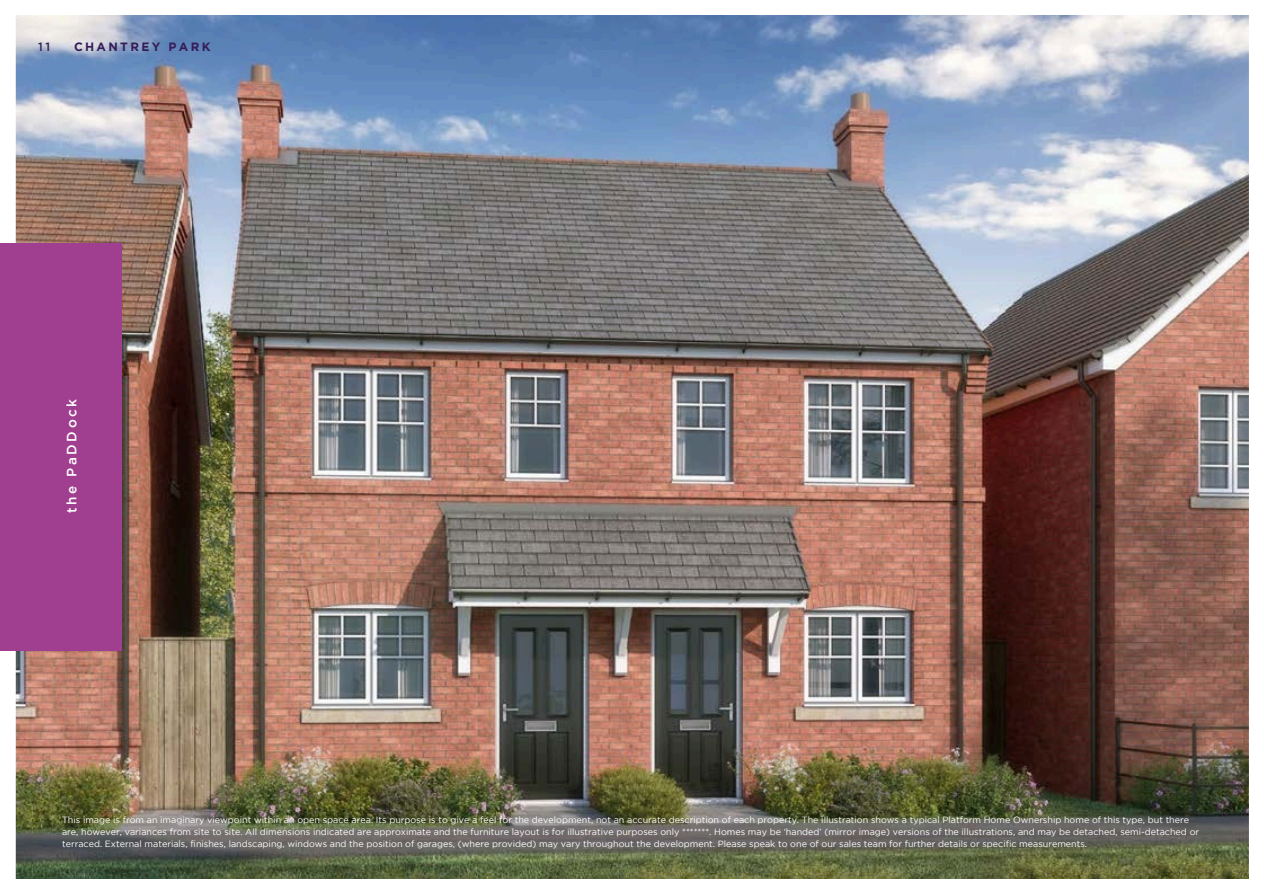
<style>
.page{position:relative;width:1264px;height:894px;background:#fff}
.page>*{position:absolute;margin:0;border:0;box-sizing:border-box;transform-origin:0 0}
.t1{font:500 13.5px "Gotham";letter-spacing:.195em;color:#fff}
.t2{font:700 12px "Gotham";letter-spacing:.195em;color:#351d57}
.t3{font:500 12px "Gotham";color:#351d57}
.t4{font:9px/12px "Gotham";color:#fff}
</style>
<div class="page">
<img style="left:1px;top:15px;width:1248px;height:864px">
<div style="left:1px;top:243px;width:120px;height:407px;background:#a03e90"></div>
<h2 class="t3" style="left:38px;top:42px;width:13px">11</h2>
<h2 class="t2" style="left:74px;top:42px;width:138px">CHANTREY PARK</h2>
<h1 class="t1" style="left:67px;top:513px;width:116px;rotate:-90deg">the PaDDock</h1>
<p class="t4" style="left:62px;top:814px;width:1138px">This image is from an imaginary viewpoint within an open space area. Its purpose is to give a feel for the development, not an accurate description of each property. The illustration shows a typical Platform Home Ownership home of this type, but there are, however, variances from site to site. All dimensions indicated are approximate and the furniture layout is for illustrative purposes only *******. Homes may be ‘handed’ (mirror image) versions of the illustrations, and may be detached, semi-detached or terraced. External materials, finishes, landscaping, windows and the position of garages, (where provided) may vary throughout the development. Please speak to one of our sales team for further details or specific measurements.</p>
</div>
